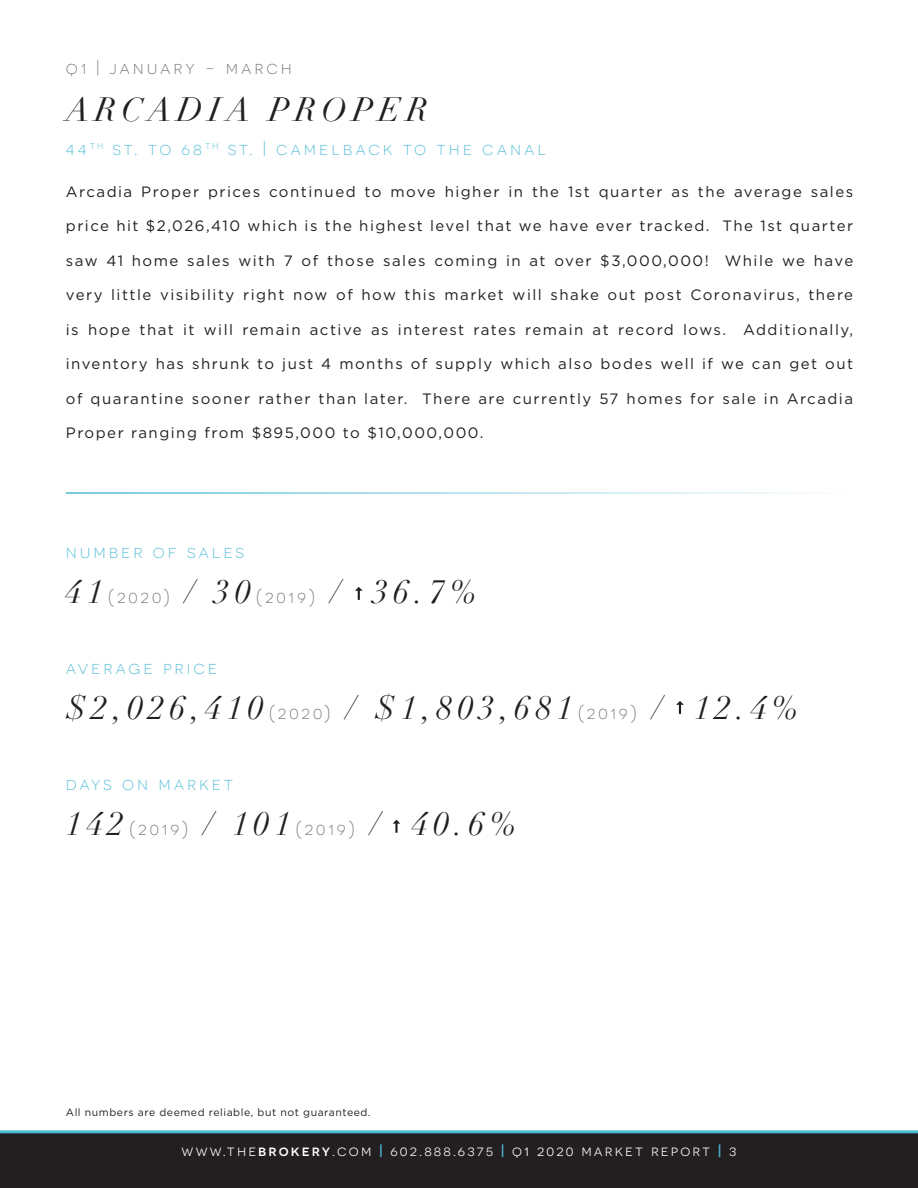
<style>
.page{position:relative;width:918px;height:1188px;background:#fff}
.page>*{position:absolute;margin:0;border:0;box-sizing:border-box;transform-origin:0 0}
.t1{font:italic 33px "Didot";letter-spacing:.16em;color:#231f20}
.t2{font:300 18px "Novecentosanswide";letter-spacing:.16em;color:#4bbad5}
.t3{font:300 18px "Novecentosanswide";letter-spacing:.16em;color:#6c6d70}
.t4{font:15px "Gotham";letter-spacing:.1em;color:#231f20}
.t5{font:15px "Novecentosanswide";letter-spacing:.14em;color:#fff}
.t6{font:10.5px "Gotham";letter-spacing:.05em;color:#231f20}
.s1{font-family:"Didot";font-weight:400;font-style:italic;font-size:33px;color:#231f20}
.s2{font-family:"Novecentosanswide";font-weight:300;font-style:normal;font-size:18px;color:#6c6d70}
.s3{font-weight:500}
.s4{font-weight:500;color:#4bbad5}
</style>
<div class="page">
<div style="left:0;top:1133px;width:918px;height:55px;background:#231f20"></div>
<hr style="left:0;top:1130px;width:918px;height:3px;background:#4bbad5">
<hr style="left:66px;top:492px;width:787px;height:2px;background:#4bbad5">
<svg style="left:355px;top:587px;width:8px;height:13px"></svg>
<svg style="left:676px;top:701px;width:8px;height:13px"></svg>
<svg style="left:393px;top:820px;width:7px;height:13px"></svg>
<p class="t3" style="left:66px;top:58px;width:228px">q1 | january - march</p>
<p class="t1" style="left:66px;top:89px;width:364px">ARCADIA PROPER</p>
<p class="t2" style="left:66px;top:139px;width:482px">44 <sup>th</sup> st. to 68 <sup>th</sup> st. | camelback to the canal</p>
<p class="t4" style="left:66px;top:182px;width:789px">Arcadia Proper prices continued to move higher in the 1st quarter as the average sales</p>
<p class="t4" style="left:66px;top:216px;width:789px">price hit $2,026,410 which is the highest level that we have ever tracked. The 1st quarter</p>
<p class="t4" style="left:66px;top:251px;width:789px">saw 41 home sales with 7 of those sales coming in at over $3,000,000! While we have</p>
<p class="t4" style="left:66px;top:285px;width:789px">very little visibility right now of how this market will shake out post Coronavirus, there</p>
<p class="t4" style="left:66px;top:320px;width:789px">is hope that it will remain active as interest rates remain at record lows. Additionally,</p>
<p class="t4" style="left:66px;top:354px;width:789px">inventory has shrunk to just 4 months of supply which also bodes well if we can get out</p>
<p class="t4" style="left:66px;top:389px;width:789px">of quarantine sooner rather than later. There are currently 57 homes for sale in Arcadia</p>
<p class="t4" style="left:66px;top:423px;width:419px">Proper ranging from $895,000 to $10,000,000.</p>
<p class="t2" style="left:66px;top:541px;width:180px">number of sales</p>
<p class="t3" style="left:66px;top:587px;width:412px"><span class="s1">41</span> (2020) <span class="s1">/ 30</span> (2019) <span class="s1">/ 36.7%</span></p>
<p class="t2" style="left:66px;top:658px;width:153px">average price</p>
<p class="t1" style="left:66px;top:688px;width:734px">$2,026,410 <span class="s2">(2020)</span> / $1,803,681 <span class="s2">(2019)</span> / 12.4%</p>
<p class="t2" style="left:66px;top:774px;width:169px">days on market</p>
<p class="t1" style="left:66px;top:804px;width:451px">142 <span class="s2">(2019)</span> / 101 <span class="s2">(2019)</span> / 40.6%</p>
<p class="t6" style="left:66px;top:1106px;width:306px">All numbers are deemed reliable, but not guaranteed.</p>
<p class="t5" style="left:182px;top:1142px;width:556px">www.the<span class="s3">brokery</span>.com <span class="s4">|</span> 602.888.6375 <span class="s4">|</span> q1 2020 market report <span class="s4">|</span> 3</p>
</div>
